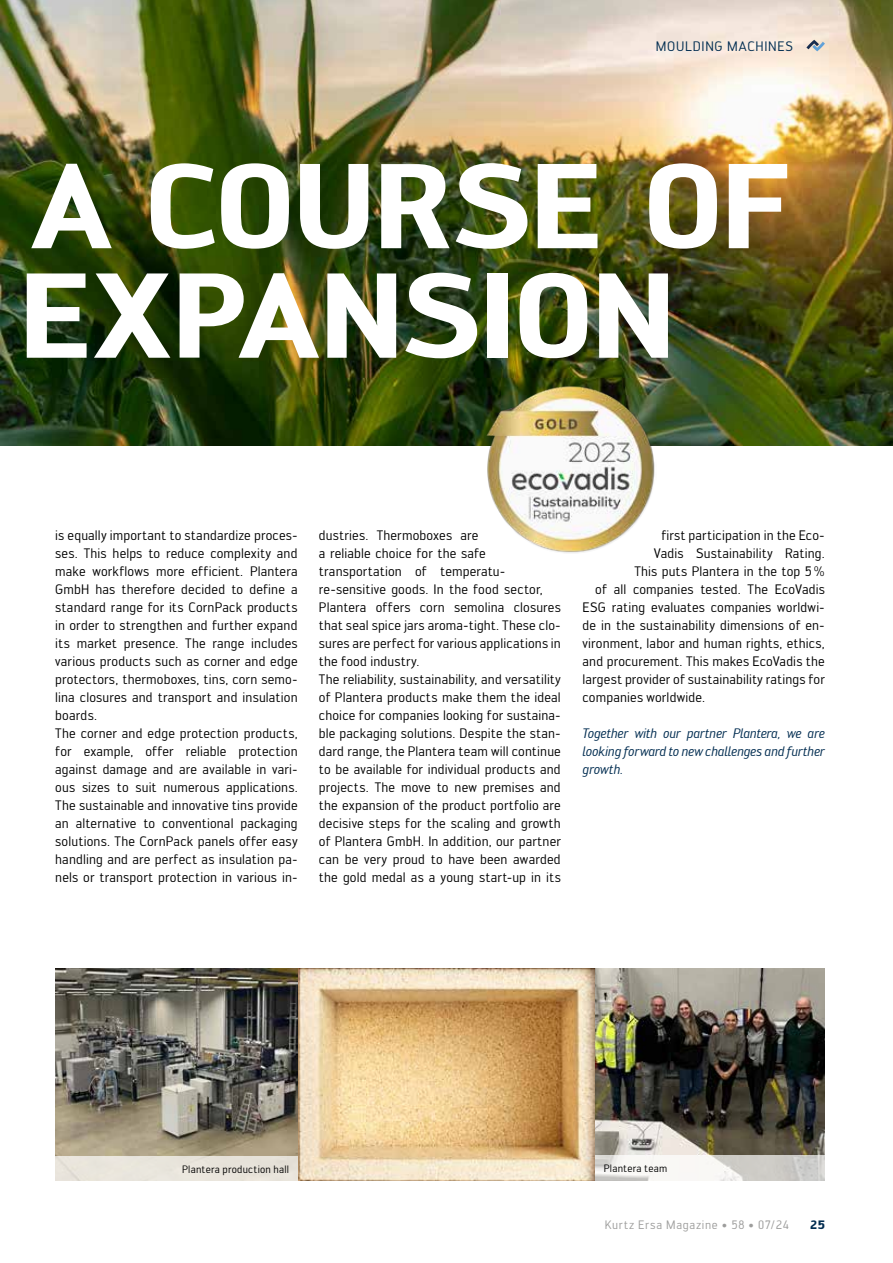
<style>
.page{position:relative;width:893px;height:1263px;background:#fff}
.page>*{position:absolute;margin:0;border:0;box-sizing:border-box;transform-origin:0 0}
.t1{font:700 118.5px/109.5px "Engel";letter-spacing:-.005em;color:#fff}
.t2{font:13.5px/18px "Engel";letter-spacing:.01em;color:#000}
.t3{font:italic 13.5px/18px "Engel";letter-spacing:-.015em;color:#002c50;text-align:justify}
.t4{font:13.5px "Engel";letter-spacing:.055em;color:#002c50}
.t5{font:12px "Engel";letter-spacing:.06em;color:#9d9d9c}
.t6{font:700 12px "Engel";color:#002c50}
.t7{font:10.5px "Engel";letter-spacing:.02em;color:#000}
</style>
<div class="page">
<img style="left:55px;top:968px;width:540px;height:213px">
<div style="left:55px;top:1156px;width:243px;height:26px;background:#e9e5dc"></div>
<img style="left:595px;top:968px;width:230px;height:187px">
<img style="left:0;top:0;width:893px;height:445px">
<img style="left:486px;top:384px;width:170px;height:169px">
<svg style="left:595px;top:1155px;width:230px;height:26px"></svg>
<svg style="left:806px;top:40px;width:19px;height:11px"></svg>
<p class="t4" style="left:656px;top:39px;width:139px">MOULDING MACHINES</p>
<h1 class="t1" style="left:20px;top:150px;width:772px">A COURSE OF<br>EXPANSION</h1>
<p class="t2" style="left:55px;top:526px;width:244px">is equally important to standardize proces&shy;ses. This helps to reduce complexity and make workflows more efficient. Plantera GmbH has therefore decided to define a standard range for its CornPack products in order to strengthen and further expand its market presence. The range includes various products such as corner and edge protectors, thermoboxes, tins, corn semo&shy;lina closures and transport and insulation boards.<br>The corner and edge protection products, for example, offer reliable protection against damage and are available in vari&shy;ous sizes to suit numerous applications.<br>The sustainable and innovative tins provide an alternative to conventional packaging solutions. The CornPack panels offer easy handling and are perfect as insulation pa&shy;nels or transport protection in various in-</p>
<p class="t2" style="left:319px;top:526px;width:243px">dustries. Thermoboxes are<br>a reliable choice for the safe transportation of temperatu&shy;re-sensitive goods. In the food sector, Plantera offers corn semolina closures that seal spice jars aroma-tight. These clo&shy;sures are perfect for various applications in the food industry.<br>The reliability, sustainability, and versatility of Plantera products make them the ideal choice for companies looking for sustaina&shy;ble packaging solutions. Despite the stan&shy;dard range, the Plantera team will continue to be available for individual products and projects. The move to new premises and the expansion of the product portfolio are decisive steps for the scaling and growth of Plantera GmbH. In addition, our partner can be very proud to have been awarded the gold medal as a young start-up in its</p>
<p class="t2" style="left:661px;top:526px;width:165px">first participation in the Eco-</p>
<p class="t2" style="left:654px;top:544px;width:173px">Vadis Sustainability Rating.</p>
<p class="t2" style="left:634px;top:562px;width:192px">This puts Plantera in the top 5%</p>
<p class="t2" style="left:595px;top:580px;width:231px">of all companies tested. The EcoVadis</p>
<p class="t2" style="left:583px;top:598px;width:244px">ESG rating evaluates companies worldwi-</p>
<p class="t2" style="left:583px;top:616px;width:244px">de in the sustainability dimensions of en-</p>
<p class="t2" style="left:583px;top:634px;width:244px">vironment, labor and human rights, ethics,</p>
<p class="t2" style="left:583px;top:652px;width:244px">and procurement. This makes EcoVadis the</p>
<p class="t2" style="left:583px;top:670px;width:244px">largest provider of sustainability ratings for</p>
<p class="t2" style="left:583px;top:688px;width:124px">companies worldwide.</p>
<p class="t3" style="left:583px;top:724px;width:244px">Together with our partner Plantera, we are looking forward to new challenges and further growth.</p>
<p class="t7" style="left:182px;top:1163px;width:108px">Plantera production hall</p>
<p class="t7" style="left:604px;top:1163px;width:65px">Plantera team</p>
<p class="t5" style="left:605px;top:1218px;width:186px">Kurtz Ersa Magazine • 58 • 07/24</p>
<p class="t6" style="left:810px;top:1217px;width:16px">25</p>
</div>
